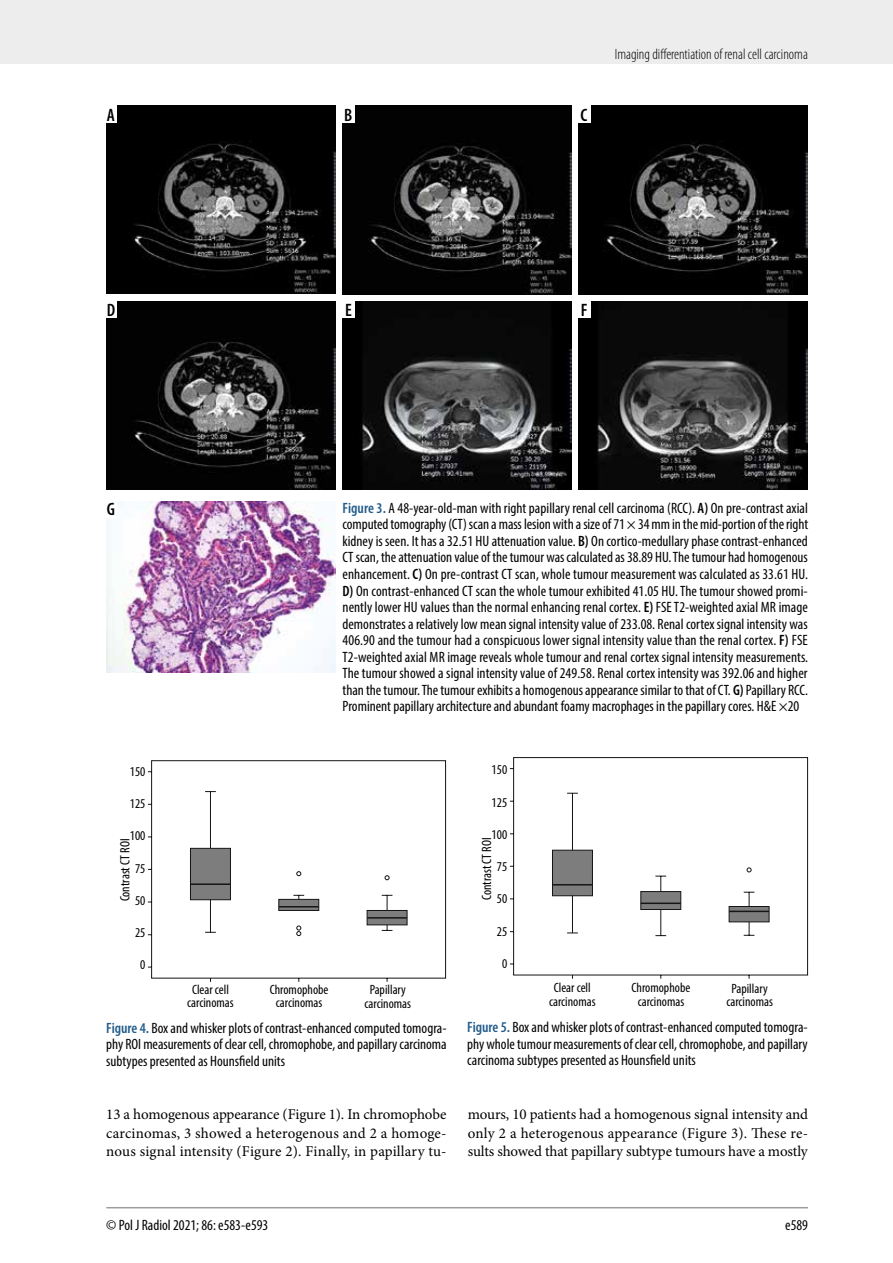
<style>
.page{position:relative;width:893px;height:1263px;background:#fff}
.page>*{position:absolute;margin:0;border:0;box-sizing:border-box;transform-origin:0 0}
.t1{font:600 condensed 18px "Myriad Pro";color:#000}
.t2{font:condensed 15px/16.5px "Myriad Pro";color:#000;text-align:justify}
.t3{font:15px/18.8px "Minion Pro";letter-spacing:-.005em;color:#000;text-align:justify}
.t4{font:300 condensed 15px "Myriad Pro";color:#000}
.t5{font:condensed 13.5px/13.5px "Myriad Pro";color:#000;text-align:center}
.s1{font-weight:600;color:#245d8c}
.s2{font-weight:600}
</style>
<div class="page">
<div style="left:0;top:0;width:893px;height:64px;background:#ededed"></div>
<hr style="left:106px;top:1207px;width:702px;height:1px;background:#9d9d9c">
<svg style="left:147px;top:760px;width:299px;height:222px"></svg>
<div style="left:190px;top:848px;width:41px;height:52px;background:#7d7d7d;border:1px solid #151515"></div>
<div style="left:278px;top:899px;width:41px;height:12px;background:#7d7d7d;border:1px solid #151515"></div>
<div style="left:367px;top:910px;width:40px;height:15px;background:#7d7d7d;border:1px solid #151515"></div>
<hr style="left:190px;top:883px;width:40px;height:2px;background:#151515">
<hr style="left:279px;top:906px;width:40px;height:1px;background:#151515">
<hr style="left:367px;top:917px;width:40px;height:1px;background:#151515">
<svg style="left:296px;top:926px;width:5px;height:10px"></svg>
<svg style="left:296px;top:871px;width:5px;height:5px"></svg>
<svg style="left:385px;top:875px;width:4px;height:5px"></svg>
<svg style="left:510px;top:757px;width:298px;height:222px"></svg>
<div style="left:552px;top:850px;width:41px;height:46px;background:#7d7d7d;border:1px solid #151515"></div>
<div style="left:640px;top:891px;width:41px;height:19px;background:#7d7d7d;border:1px solid #151515"></div>
<svg style="left:729px;top:906px;width:40px;height:16px"></svg>
<hr style="left:552px;top:884px;width:40px;height:1px;background:#151515">
<hr style="left:641px;top:902px;width:40px;height:2px;background:#151515">
<hr style="left:729px;top:911px;width:40px;height:1px;background:#151515">
<svg style="left:747px;top:867px;width:4px;height:5px"></svg>
<img style="left:106px;top:105px;width:229px;height:189px">
<img style="left:343px;top:105px;width:229px;height:189px">
<img style="left:579px;top:106px;width:229px;height:189px">
<img style="left:106px;top:301px;width:229px;height:189px">
<img style="left:343px;top:301px;width:229px;height:189px">
<img style="left:579px;top:301px;width:229px;height:189px">
<img style="left:106px;top:502px;width:229px;height:171px">
<div style="left:104px;top:105px;width:13px;height:17px;background:#fff"></div>
<div style="left:105px;top:301px;width:12px;height:17px;background:#fff"></div>
<div style="left:105px;top:500px;width:12px;height:17px;background:#fff"></div>
<div style="left:342px;top:106px;width:13px;height:17px;background:#fff"></div>
<div style="left:342px;top:301px;width:13px;height:17px;background:#fff"></div>
<div style="left:578px;top:105px;width:12px;height:17px;background:#fff"></div>
<div style="left:578px;top:301px;width:13px;height:17px;background:#fff"></div>
<p class="t4" style="left:615px;top:45px;width:195px">Imaging differentiation of renal cell carcinoma</p>
<p class="t1" style="left:107px;top:104px;width:10px">A</p>
<p class="t1" style="left:344px;top:104px;width:10px">B</p>
<p class="t1" style="left:581px;top:104px;width:8px">C</p>
<p class="t1" style="left:107px;top:299px;width:10px">D</p>
<p class="t1" style="left:345px;top:299px;width:8px">E</p>
<p class="t1" style="left:581px;top:299px;width:8px">F</p>
<p class="t1" style="left:107px;top:498px;width:10px">G</p>
<p class="t2" style="left:343px;top:500px;width:467px"><span class="s1">Figure 3.</span> A 48-year-old-man with right papillary renal cell carcinoma (RCC). <span class="s2">A)</span> On pre-contrast axial computed tomography (CT) scan a mass lesion with a size of 71 × 34 mm in the mid-portion of the right kidney is seen. It has a 32.51 HU attenuation value. <span class="s2">B)</span> On cortico-medullary phase contrast-enhanced CT scan, the attenuation value of the tumour was calculated as 38.89 HU. The tumour had homogenous enhancement. <span class="s2">C)</span> On pre-contrast CT scan, whole tumour measurement was calculated as 33.61 HU.<br><span class="s2">D)</span> On contrast-enhanced CT scan the whole tumour exhibited 41.05 HU. The tumour showed promi&shy;nently lower HU values than the normal enhancing renal cortex. <span class="s2">E)</span> FSE T2-weighted axial MR image demonstrates a relatively low mean signal intensity value of 233.08. Renal cortex signal intensity was 406.90 and the tumour had a conspicuous lower signal intensity value than the renal cortex. <span class="s2">F)</span> FSE T2-weighted axial MR image reveals whole tumour and renal cortex signal intensity measurements.<br>The tumour showed a signal intensity value of 249.58. Renal cortex intensity was 392.06 and higher than the tumour. The tumour exhibits a homogenous appearance similar to that of CT. <span class="s2">G)</span> Papillary RCC.<br>Prominent papillary architecture and abundant foamy macrophages in the papillary cores. H&amp;E ×20</p>
<p class="t5" style="left:130px;top:764px;width:17px">150</p>
<p class="t5" style="left:130px;top:796px;width:17px">125</p>
<p class="t5" style="left:130px;top:829px;width:17px">100</p>
<p class="t5" style="left:135px;top:861px;width:12px">75</p>
<p class="t5" style="left:135px;top:893px;width:12px">50</p>
<p class="t5" style="left:135px;top:926px;width:12px">25</p>
<p class="t5" style="left:140px;top:958px;width:7px">0</p>
<p class="t5" style="left:118px;top:901px;width:64px;rotate:-90deg">Contrast CT ROI</p>
<p class="t5" style="left:492px;top:763px;width:17px">150</p>
<p class="t5" style="left:492px;top:795px;width:17px">125</p>
<p class="t5" style="left:492px;top:827px;width:17px">100</p>
<p class="t5" style="left:497px;top:860px;width:12px">75</p>
<p class="t5" style="left:497px;top:892px;width:12px">50</p>
<p class="t5" style="left:497px;top:924px;width:12px">25</p>
<p class="t5" style="left:502px;top:957px;width:7px">0</p>
<p class="t5" style="left:480px;top:900px;width:64px;rotate:-90deg">Contrast CT ROI</p>
<p class="t5" style="left:187px;top:982px;width:48px">Clear cell carcinomas</p>
<p class="t5" style="left:270px;top:982px;width:60px">Chromophobe carcinomas</p>
<p class="t5" style="left:364px;top:983px;width:48px">Papillary carcinomas</p>
<p class="t2" style="left:106px;top:1019px;width:342px"><span class="s1">Figure 4.</span> Box and whisker plots of contrast-enhanced computed tomogra&shy;phy ROI measurements of clear cell, chromophobe, and papillary carcinoma subtypes presented as Hounsfield units</p>
<p class="t5" style="left:549px;top:981px;width:48px">Clear cell carcinomas</p>
<p class="t5" style="left:632px;top:981px;width:60px">Chromophobe carcinomas</p>
<p class="t5" style="left:726px;top:981px;width:48px">Papillary carcinomas</p>
<p class="t2" style="left:467px;top:1019px;width:342px"><span class="s1">Figure 5.</span> Box and whisker plots of contrast-enhanced computed tomogra&shy;phy whole tumour measurements of clear cell, chromophobe, and papillary carcinoma subtypes presented as Hounsfield units</p>
<p class="t3" style="left:106px;top:1105px;width:342px">13 a homogenous appearance (Figure 1). In chromophobe carcinomas, 3 showed a heterogenous and 2 a homoge&shy;nous signal intensity (Figure 2). Finally, in papillary tu-</p>
<p class="t3" style="left:468px;top:1105px;width:342px">mours, 10 patients had a homogenous signal intensity and only 2 a heterogenous appearance (Figure 3). These re&shy;sults showed that papillary subtype tumours have a mostly</p>
<p class="t2" style="left:106px;top:1216px;width:164px">© Pol J Radiol 2021; 86: e583-e593</p>
<p class="t2" style="left:785px;top:1216px;width:24px">e589</p>
</div>
